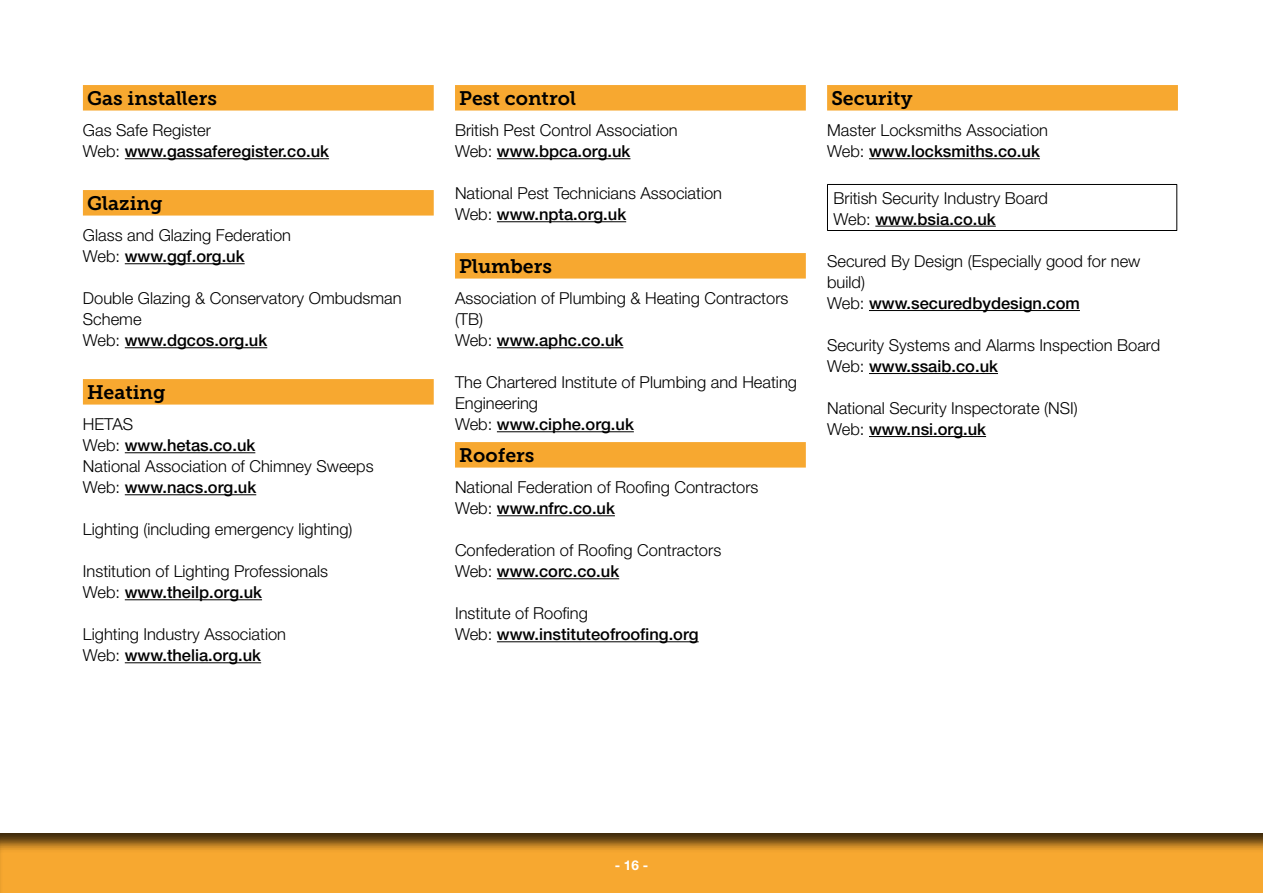
<style>
.page{position:relative;width:1263px;height:893px;background:#fff}
.page>*{position:absolute;margin:0;border:0;box-sizing:border-box;transform-origin:0 0}
.t1{font:19.5px "Museo Slab 700";color:#000}
.t2{font:300 16.5px/21px "Helvetica Neue";color:#000}
.t3{font:500 16.5px/21px "Helvetica Neue";color:#000}
.t4{font:700 13.5px "Helvetica Neue";color:#fff}
.s1{font-weight:300}
.s2{font-weight:500}
</style>
<div class="page">
<div style="left:0;top:822px;width:1263px;height:71px;background:#000;opacity:.75"></div>
<div style="left:83px;top:85px;width:351px;height:26px;background:#f7a830"></div>
<hr style="left:125px;top:158px;width:204px;height:1px;background:#000">
<div style="left:83px;top:190px;width:351px;height:26px;background:#f7a830"></div>
<hr style="left:125px;top:263px;width:120px;height:1px;background:#000">
<hr style="left:125px;top:347px;width:142px;height:1px;background:#000">
<div style="left:83px;top:379px;width:351px;height:26px;background:#f7a830"></div>
<hr style="left:125px;top:452px;width:130px;height:1px;background:#000">
<hr style="left:125px;top:494px;width:131px;height:1px;background:#000">
<hr style="left:125px;top:599px;width:137px;height:1px;background:#000">
<hr style="left:125px;top:662px;width:136px;height:1px;background:#000">
<div style="left:455px;top:85px;width:351px;height:26px;background:#f7a830"></div>
<hr style="left:497px;top:158px;width:133px;height:1px;background:#000">
<hr style="left:497px;top:221px;width:129px;height:1px;background:#000">
<div style="left:455px;top:253px;width:351px;height:26px;background:#f7a830"></div>
<hr style="left:497px;top:347px;width:126px;height:1px;background:#000">
<hr style="left:497px;top:431px;width:137px;height:1px;background:#000">
<div style="left:455px;top:442px;width:351px;height:26px;background:#f7a830"></div>
<hr style="left:497px;top:515px;width:118px;height:1px;background:#000">
<hr style="left:497px;top:578px;width:122px;height:1px;background:#000">
<hr style="left:497px;top:641px;width:202px;height:1px;background:#000">
<div style="left:827px;top:85px;width:351px;height:26px;background:#f7a830"></div>
<hr style="left:869px;top:158px;width:171px;height:1px;background:#000">
<hr style="left:869px;top:310px;width:211px;height:1px;background:#000">
<hr style="left:869px;top:373px;width:129px;height:1px;background:#000">
<hr style="left:869px;top:436px;width:117px;height:1px;background:#000">
<hr style="left:827px;top:184px;width:350px;height:1px;background:#000">
<hr style="left:827px;top:185px;width:1px;height:45px;background:#000">
<hr style="left:1176px;top:185px;width:1px;height:45px;background:#000">
<hr style="left:827px;top:230px;width:350px;height:1px;background:#000">
<hr style="left:875px;top:226px;width:121px;height:1px;background:#000">
<p class="t1" style="left:87px;top:87px;width:131px">Gas installers</p>
<p class="t3" style="left:83px;top:120px;width:248px"><span class="s1">Gas Safe Register<br>Web:</span> www.gassaferegister.co.uk</p>
<p class="t1" style="left:87px;top:192px;width:77px">Glazing</p>
<p class="t2" style="left:83px;top:224px;width:210px">Glass and Glazing Federation<br>Web: <span class="s2">www.ggf.org.uk</span></p>
<p class="t2" style="left:83px;top:287px;width:320px">Double Glazing &amp; Conservatory Ombudsman<br>Scheme<br>Web: <span class="s2">www.dgcos.org.uk</span></p>
<p class="t1" style="left:87px;top:381px;width:80px">Heating</p>
<p class="t2" style="left:83px;top:413px;width:292px">HETAS<br>Web: <span class="s2">www.hetas.co.uk<br></span>National Association of Chimney Sweeps<br>Web: <span class="s2">www.nacs.org.uk</span></p>
<p class="t2" style="left:83px;top:518px;width:271px">Lighting (including emergency lighting)</p>
<p class="t2" style="left:83px;top:560px;width:247px">Institution of Lighting Professionals<br>Web: <span class="s2">www.theilp.org.uk</span></p>
<p class="t2" style="left:83px;top:623px;width:205px">Lighting Industry Association<br>Web: <span class="s2">www.thelia.org.uk</span></p>
<p class="t1" style="left:459px;top:87px;width:118px">Pest control</p>
<p class="t2" style="left:455px;top:119px;width:224px">British Pest Control Association<br>Web: <span class="s2">www.bpca.org.uk</span></p>
<p class="t2" style="left:455px;top:182px;width:269px">National Pest Technicians Association<br>Web: <span class="s2">www.npta.org.uk</span></p>
<p class="t1" style="left:459px;top:255px;width:94px">Plumbers</p>
<p class="t2" style="left:455px;top:287px;width:335px">Association of Plumbing &amp; Heating Contractors (TB)<br>Web: <span class="s2">www.aphc.co.uk</span></p>
<p class="t2" style="left:455px;top:371px;width:343px">The Chartered Institute of Plumbing and Heating<br>Engineering<br>Web: <span class="s2">www.ciphe.org.uk</span></p>
<p class="t1" style="left:459px;top:444px;width:77px">Roofers</p>
<p class="t2" style="left:455px;top:476px;width:305px">National Federation of Roofing Contractors<br>Web: <span class="s2">www.nfrc.co.uk</span></p>
<p class="t2" style="left:455px;top:539px;width:268px">Confederation of Roofing Contractors<br>Web: <span class="s2">www.corc.co.uk</span></p>
<p class="t3" style="left:455px;top:603px;width:245px"><span class="s1">Institute of Roofing<br>Web:</span> www.instituteofroofing.org</p>
<p class="t1" style="left:831px;top:87px;width:83px">Security</p>
<p class="t2" style="left:827px;top:119px;width:222px">Master Locksmiths Association<br>Web: <span class="s2">www.locksmiths.co.uk</span></p>
<p class="t2" style="left:833px;top:187px;width:216px">British Security Industry Board<br>Web: <span class="s2">www.bsia.co.uk</span></p>
<p class="t2" style="left:827px;top:250px;width:315px">Secured By Design (Especially good for new build)<br>Web: <span class="s2">www.securedbydesign.com</span></p>
<p class="t2" style="left:827px;top:334px;width:335px">Security Systems and Alarms Inspection Board<br>Web: <span class="s2">www.ssaib.co.uk</span></p>
<p class="t2" style="left:827px;top:397px;width:252px">National Security Inspectorate (NSI)<br>Web: <span class="s2">www.nsi.org.uk</span></p>
<p class="t4" style="left:615px;top:857px;width:35px">- 16 -</p>
</div>
